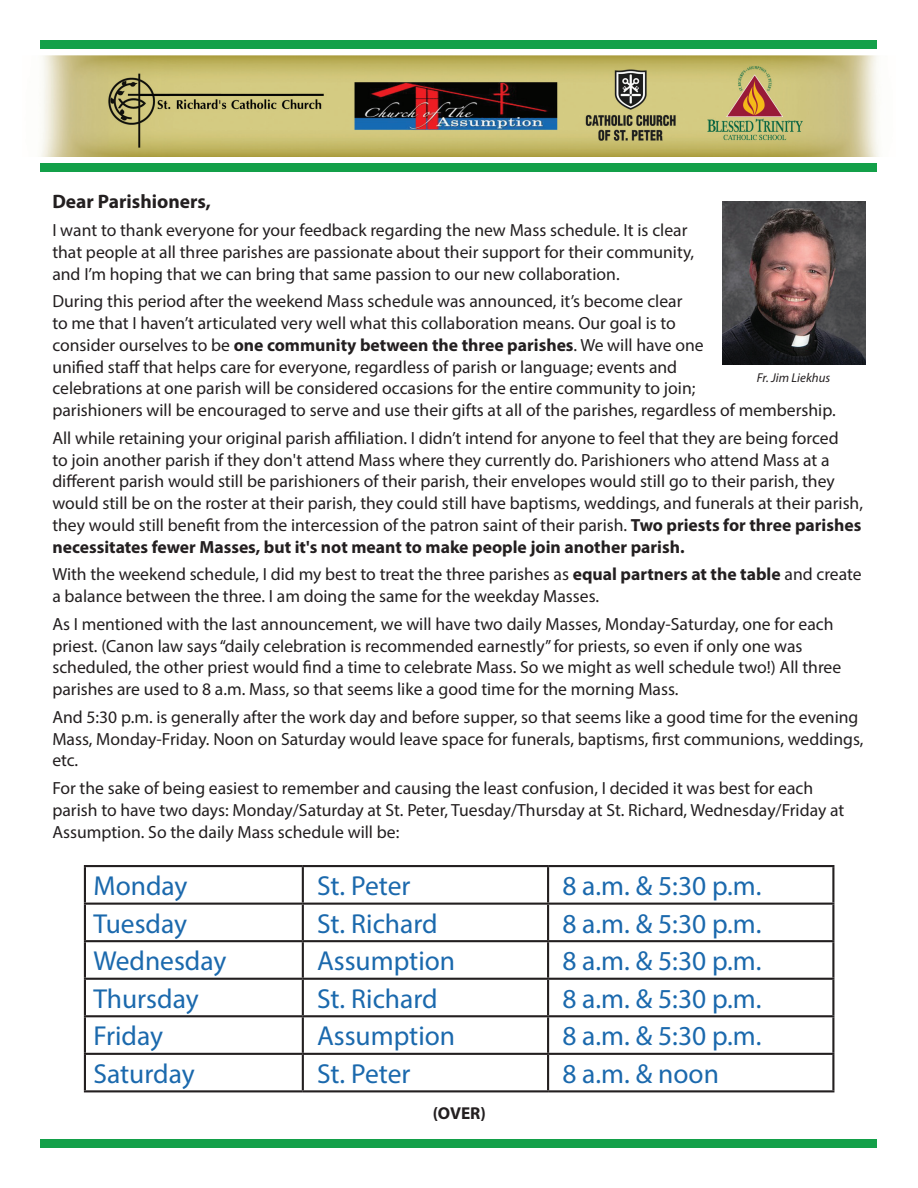
<style>
.page{position:relative;width:918px;height:1188px;background:#fff}
.page>*{position:absolute;margin:0;border:0;box-sizing:border-box;transform-origin:0 0}
.Bulletin_articles_te{font:27.45px "Myriad Pro";color:#1b69ad}
.Bulletin_articles_te-2{font:700 19.5px "Myriad Pro";color:#231f20}
.Bulletin_articles_te-3{font:17.7px/21.8px "Myriad Pro";color:#231f20}
.Bulletin_articles_te-4{font:700 17.25px "Myriad Pro";color:#231f20}
.Bulletin_articles_te-5{font:italic 12.9px "Myriad Pro";color:#231f20}
.s1{font-weight:700}
</style>
<div class="page">
<img style="left:40px;top:56px;width:839px;height:101px">
<div style="left:40px;top:164px;width:838px;height:8px;background:#13a049"></div>
<div style="left:40px;top:1139px;width:838px;height:9px;background:#13a049"></div>
<div style="left:40px;top:40px;width:838px;height:9px;background:#13a049"></div>
<img style="left:723px;top:201px;width:142px;height:164px">
<hr style="left:84px;top:865px;width:219px;height:2px;background:#231f20">
<hr style="left:84px;top:867px;width:2px;height:36px;background:#231f20">
<hr style="left:303px;top:865px;width:245px;height:2px;background:#231f20">
<hr style="left:302px;top:867px;width:2px;height:36px;background:#231f20">
<hr style="left:548px;top:865px;width:286px;height:2px;background:#231f20">
<hr style="left:547px;top:867px;width:2px;height:36px;background:#231f20">
<hr style="left:832px;top:867px;width:2px;height:36px;background:#231f20">
<hr style="left:84px;top:903px;width:219px;height:2px;background:#231f20">
<hr style="left:84px;top:905px;width:2px;height:35px;background:#231f20">
<hr style="left:303px;top:903px;width:245px;height:2px;background:#231f20">
<hr style="left:302px;top:905px;width:2px;height:35px;background:#231f20">
<hr style="left:548px;top:903px;width:286px;height:2px;background:#231f20">
<hr style="left:547px;top:905px;width:2px;height:35px;background:#231f20">
<hr style="left:832px;top:905px;width:2px;height:35px;background:#231f20">
<hr style="left:84px;top:940px;width:219px;height:2px;background:#231f20">
<hr style="left:84px;top:942px;width:2px;height:36px;background:#231f20">
<hr style="left:303px;top:940px;width:245px;height:2px;background:#231f20">
<hr style="left:302px;top:942px;width:2px;height:36px;background:#231f20">
<hr style="left:548px;top:940px;width:286px;height:2px;background:#231f20">
<hr style="left:547px;top:942px;width:2px;height:36px;background:#231f20">
<hr style="left:832px;top:942px;width:2px;height:36px;background:#231f20">
<hr style="left:84px;top:978px;width:219px;height:2px;background:#231f20">
<hr style="left:84px;top:980px;width:2px;height:35px;background:#231f20">
<hr style="left:303px;top:978px;width:245px;height:2px;background:#231f20">
<hr style="left:302px;top:980px;width:2px;height:35px;background:#231f20">
<hr style="left:548px;top:978px;width:286px;height:2px;background:#231f20">
<hr style="left:547px;top:980px;width:2px;height:35px;background:#231f20">
<hr style="left:832px;top:980px;width:2px;height:35px;background:#231f20">
<hr style="left:84px;top:1015px;width:219px;height:2px;background:#231f20">
<hr style="left:84px;top:1017px;width:2px;height:36px;background:#231f20">
<hr style="left:303px;top:1015px;width:245px;height:2px;background:#231f20">
<hr style="left:302px;top:1017px;width:2px;height:36px;background:#231f20">
<hr style="left:548px;top:1015px;width:286px;height:2px;background:#231f20">
<hr style="left:547px;top:1017px;width:2px;height:36px;background:#231f20">
<hr style="left:832px;top:1017px;width:2px;height:36px;background:#231f20">
<hr style="left:84px;top:1053px;width:219px;height:2px;background:#231f20">
<hr style="left:84px;top:1055px;width:2px;height:35px;background:#231f20">
<hr style="left:303px;top:1053px;width:245px;height:2px;background:#231f20">
<hr style="left:302px;top:1055px;width:2px;height:35px;background:#231f20">
<hr style="left:548px;top:1053px;width:286px;height:2px;background:#231f20">
<hr style="left:547px;top:1055px;width:2px;height:35px;background:#231f20">
<hr style="left:832px;top:1055px;width:2px;height:35px;background:#231f20">
<hr style="left:84px;top:1090px;width:219px;height:2px;background:#231f20">
<hr style="left:303px;top:1090px;width:245px;height:2px;background:#231f20">
<hr style="left:548px;top:1090px;width:286px;height:2px;background:#231f20">
<p class="Bulletin_articles_te-2" style="left:52px;top:189px;width:160px">Dear Parishioners,</p>
<p class="Bulletin_articles_te-3" style="left:52px;top:219px;width:643px">I want to thank everyone for your feedback regarding the new Mass schedule. It is clear that people at all three parishes are passionate about their support for their community, and I’m hoping that we can bring that same passion to our new collaboration.</p>
<p class="Bulletin_articles_te-3" style="left:52px;top:290px;width:785px">During this period after the weekend Mass schedule was announced, it’s become clear<br>to me that I haven’t articulated very well what this collaboration means. Our goal is to<br>consider ourselves to be <span class="s1">one community between the three parishes</span>. We will have one<br>unified staff that helps care for everyone, regardless of parish or language; events and<br>celebrations at one parish will be considered occasions for the entire community to join;<br>parishioners will be encouraged to serve and use their gifts at all of the parishes, regardless of membership.</p>
<p class="Bulletin_articles_te-3" style="left:52px;top:427px;width:812px">All while retaining your original parish affiliation. I didn’t intend for anyone to feel that they are being forced<br>to join another parish if they don't attend Mass where they currently do. Parishioners who attend Mass at a different parish would still be parishioners of their parish, their envelopes would still go to their parish, they would still be on the roster at their parish, they could still have baptisms, weddings, and funerals at their parish, they would still benefit from the intercession of the patron saint of their parish. <span class="s1">Two priests for three parishes necessitates fewer Masses, but it's not meant to make people join another parish.</span></p>
<p class="Bulletin_articles_te-3" style="left:52px;top:563px;width:811px">With the weekend schedule, I did my best to treat the three parishes as <span class="s1">equal partners at the table</span> and create a balance between the three. I am doing the same for the weekday Masses.</p>
<p class="Bulletin_articles_te-3" style="left:52px;top:613px;width:790px">As I mentioned with the last announcement, we will have two daily Masses, Monday-Saturday, one for each priest. (Canon law says “daily celebration is recommended earnestly” for priests, so even if only one was scheduled, the other priest would find a time to celebrate Mass. So we might as well schedule two!) All three parishes are used to 8 a.m. Mass, so that seems like a good time for the morning Mass.</p>
<p class="Bulletin_articles_te-3" style="left:52px;top:706px;width:813px">And 5:30 p.m. is generally after the work day and before supper, so that seems like a good time for the evening<br>Mass, Monday-Friday. Noon on Saturday would leave space for funerals, baptisms, first communions, weddings, etc.</p>
<p class="Bulletin_articles_te-3" style="left:52px;top:777px;width:793px">For the sake of being easiest to remember and causing the least confusion, I decided it was best for each parish to have two days: Monday/Saturday at St. Peter, Tuesday/Thursday at St. Richard, Wednesday/Friday at<br>Assumption. So the daily Mass schedule will be:</p>
<p class="Bulletin_articles_te-5" style="left:757px;top:370px;width:75px">Fr. Jim Liekhus</p>
<p class="Bulletin_articles_te" style="left:93px;top:869px;width:96px">Monday</p>
<p class="Bulletin_articles_te" style="left:317px;top:869px;width:95px">St. Peter</p>
<p class="Bulletin_articles_te" style="left:562px;top:869px;width:200px">8 a.m. &amp; 5:30 p.m.</p>
<p class="Bulletin_articles_te" style="left:93px;top:907px;width:95px">Tuesday</p>
<p class="Bulletin_articles_te" style="left:317px;top:907px;width:122px">St. Richard</p>
<p class="Bulletin_articles_te" style="left:562px;top:907px;width:200px">8 a.m. &amp; 5:30 p.m.</p>
<p class="Bulletin_articles_te" style="left:93px;top:944px;width:135px">Wednesday</p>
<p class="Bulletin_articles_te" style="left:317px;top:944px;width:140px">Assumption</p>
<p class="Bulletin_articles_te" style="left:562px;top:944px;width:200px">8 a.m. &amp; 5:30 p.m.</p>
<p class="Bulletin_articles_te" style="left:93px;top:982px;width:107px">Thursday</p>
<p class="Bulletin_articles_te" style="left:317px;top:982px;width:122px">St. Richard</p>
<p class="Bulletin_articles_te" style="left:562px;top:982px;width:200px">8 a.m. &amp; 5:30 p.m.</p>
<p class="Bulletin_articles_te" style="left:93px;top:1019px;width:71px">Friday</p>
<p class="Bulletin_articles_te" style="left:317px;top:1019px;width:140px">Assumption</p>
<p class="Bulletin_articles_te" style="left:562px;top:1019px;width:200px">8 a.m. &amp; 5:30 p.m.</p>
<p class="Bulletin_articles_te" style="left:93px;top:1057px;width:103px">Saturday</p>
<p class="Bulletin_articles_te" style="left:317px;top:1057px;width:95px">St. Peter</p>
<p class="Bulletin_articles_te" style="left:562px;top:1057px;width:158px">8 a.m. &amp; noon</p>
<p class="Bulletin_articles_te-4" style="left:433px;top:1102px;width:55px">(OVER)</p>
</div>
